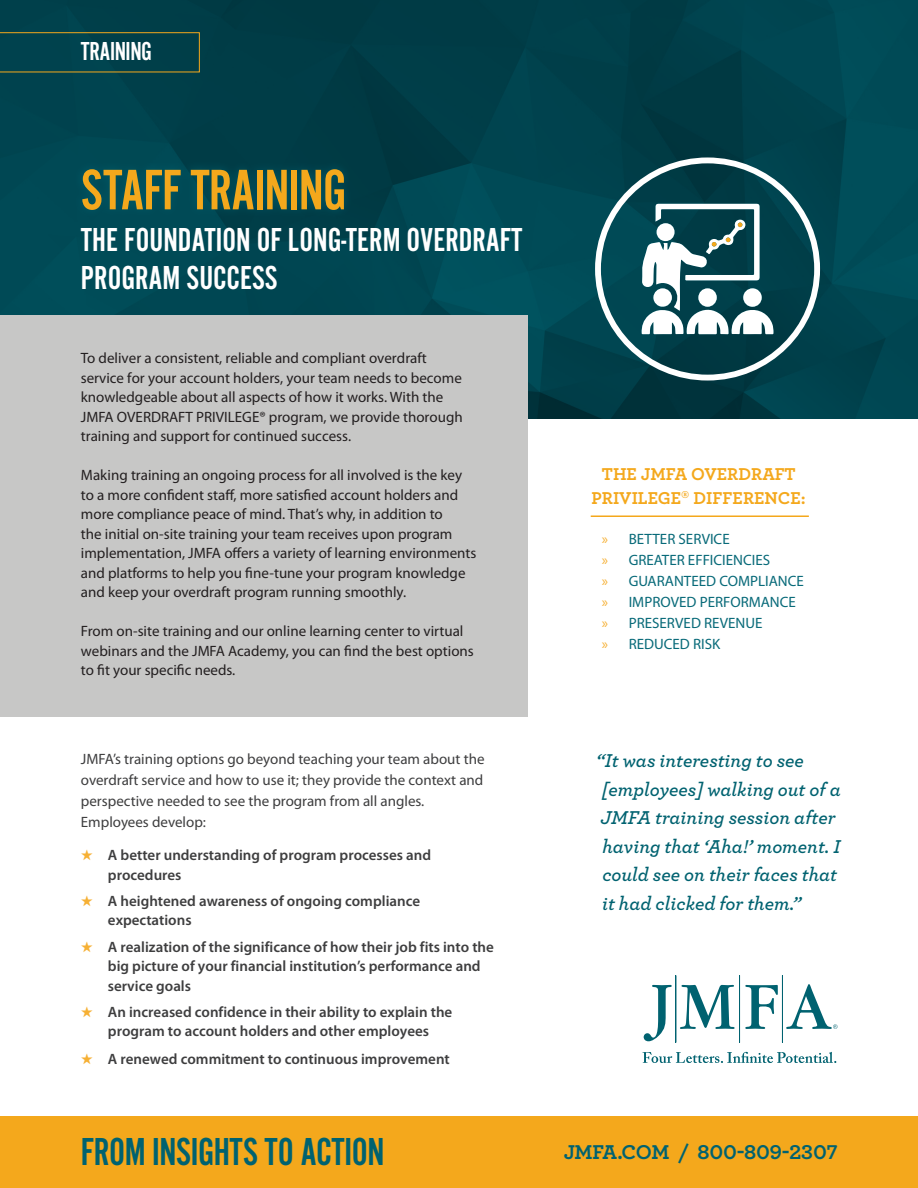
<style>
.page{position:relative;width:918px;height:1188px;background:#fff}
.page>*{position:absolute;margin:0;border:0;box-sizing:border-box;transform-origin:0 0}
.t1{font:59.25px "Alternate Got No 2 D";letter-spacing:-.015em;color:#f4a81c}
.t2{font:40.5px "Alternate Got No 2 D";letter-spacing:-.01em;color:#006270}
.t3{font:34.5px/38.2px "Alternate Got No 2 D";color:#fff}
.t4{font:27px "Alternate Got No 2 D";letter-spacing:-.015em;color:#fff}
.t5{font:700 21px "Archer";letter-spacing:-.01em;color:#006270}
.t6{font:italic 600 19.5px/28.5px "Archer";color:#006270}
.t7{font:700 18px/24px "Archer";color:#f4a81c;text-align:center}
.t8{font:15px/19.5px "Myriad Pro";color:#231f20}
.t9{font:600 15px/19.5px "Myriad Pro";color:#3e3e3f}
.t10{font:15px/21px "Myriad Pro";color:#3e3e3f}
.t11{font:15px/21px "Myriad Pro";color:#086a79}
.s1{color:#f6b034}
</style>
<div class="page">
<img style="left:0;top:0;width:918px;height:418px">
<svg style="left:0;top:32px;width:200px;height:40px;background:#094449"></svg>
<div style="left:0;top:1117px;width:918px;height:71px;background:#f4a81c"></div>
<div style="left:0;top:315px;width:528px;height:402px;background:#c7c7c6"></div>
<svg style="left:644px;top:985px;width:28px;height:56px"></svg>
<svg style="left:680px;top:985px;width:55px;height:44px"></svg>
<svg style="left:745px;top:985px;width:33px;height:44px"></svg>
<hr style="left:676px;top:975px;width:1px;height:67px;background:#006270">
<hr style="left:739px;top:975px;width:1px;height:67px;background:#006270">
<hr style="left:782px;top:975px;width:1px;height:67px;background:#006270">
<svg style="left:786px;top:984px;width:51px;height:45px"></svg>
<svg style="left:643px;top:1052px;width:193px;height:11px"></svg>
<div style="left:73px;top:160px;width:280px;height:59px;background:#006270;opacity:.75"></div>
<hr style="left:591px;top:515px;width:218px;height:2px;background:#f4a81c">
<div style="left:595px;top:157px;width:225px;height:224px;border:6px solid #fff;border-radius:50%"></div>
<svg style="left:641px;top:204px;width:132px;height:130px"></svg>
<h3 class="t4" style="left:81px;top:38px;width:73px">TRAINING</h3>
<h1 class="t1" style="left:81px;top:159px;width:267px">STAFF TRAINING</h1>
<h3 class="t3" style="left:81px;top:220px;width:443px">THE FOUNDATION OF LONG-TERM OVERDRAFT<br>PROGRAM SUCCESS</h3>
<p class="t8" style="left:81px;top:349px;width:383px">To deliver a consistent, reliable and compliant overdraft service for your account holders, your team needs to become knowledgeable about all aspects of how it works. With the JMFA OVERDRAFT PRIVILEGE® program, we provide thorough training and support for continued success.</p>
<p class="t8" style="left:81px;top:466px;width:397px">Making training an ongoing process for all involved is the key to a more confident staff, more satisfied account holders and more compliance peace of mind. That’s why, in addition to<br>the initial on-site training your team receives upon program implementation, JMFA offers a variety of learning environments and platforms to help you fine-tune your program knowledge and keep your overdraft program running smoothly.</p>
<p class="t8" style="left:81px;top:622px;width:394px">From on-site training and our online learning center to virtual webinars and the JMFA Academy, you can find the best options to fit your specific needs.</p>
<p class="t10" style="left:81px;top:749px;width:405px">JMFA’s training options go beyond teaching your team about the overdraft service and how to use it; they provide the context and perspective needed to see the program from all angles.<br>Employees develop:</p>
<p class="t9" style="left:108px;top:845px;width:325px;text-indent:-27px"><span class="s1">★</span> A better understanding of program processes and procedures</p>
<p class="t9" style="left:108px;top:891px;width:314px;text-indent:-27px"><span class="s1">★</span> A heightened awareness of ongoing compliance expectations</p>
<p class="t9" style="left:108px;top:937px;width:388px;text-indent:-27px"><span class="s1">★</span> A realization of the significance of how their job fits into the big picture of your financial institution’s performance and service goals</p>
<p class="t9" style="left:81px;top:1002px;width:373px;text-align:center"><span class="s1">★</span> An increased confidence in their ability to explain the program to account holders and other employees</p>
<p class="t9" style="left:81px;top:1049px;width:370px"><span class="s1">★</span> A renewed commitment to continuous improvement</p>
<p class="t7" style="left:591px;top:461px;width:216px">THE JMFA OVERDRAFT<br>PRIVILEGE<sup>®</sup> DIFFERENCE:</p>
<p class="t11" style="left:602px;top:529px;width:204px"><span class="s1">»</span> BETTER SERVICE<br><span class="s1">»</span> GREATER EFFICIENCIES<br><span class="s1">»</span> GUARANTEED COMPLIANCE <span class="s1">»</span> IMPROVED PERFORMANCE <span class="s1">»</span> PRESERVED REVENUE<br><span class="s1">»</span> REDUCED RISK</p>
<h3 class="t6" style="left:596px;top:745px;width:246px">“It was interesting to see [employees] walking out of a<br>JMFA training session after having that ‘Aha!’ moment. I could see on their faces that it had clicked for them.”</h3>
<h2 class="t2" style="left:81px;top:1131px;width:305px">FROM INSIGHTS TO ACTION</h2>
<h3 class="t5" style="left:564px;top:1135px;width:275px">JMFA.COM / 800-809-2307</h3>
</div>
